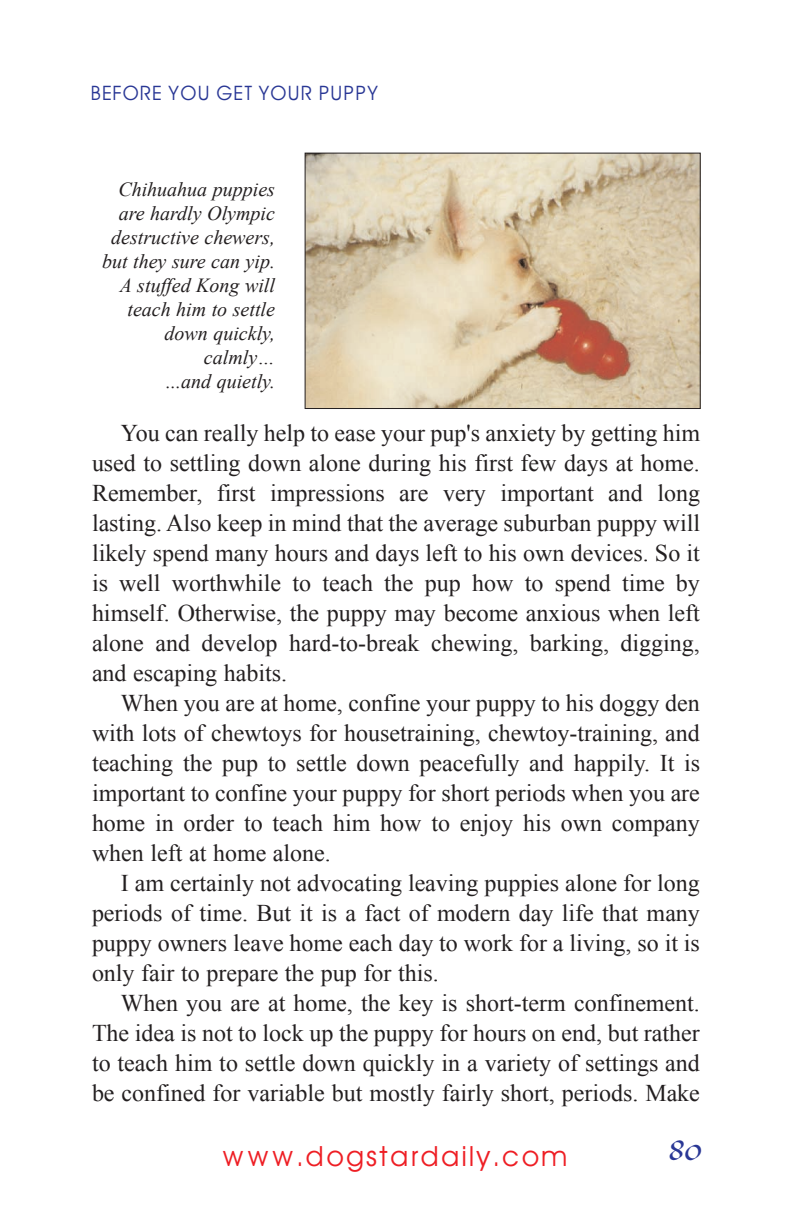
<style>
.page{position:relative;width:792px;height:1224px;background:#fff}
.page>*{position:absolute;margin:0;border:0;box-sizing:border-box;transform-origin:0 0}
.t1{font:36px "New Berolina";color:#293795}
.t2{font:28px "Avant Garde";letter-spacing:.055em;color:#ee1e24}
.t3{font:24px/30px "Times New Roman";color:#231f20;text-align:justify}
.t4{font:italic 20px/24px "Times New Roman";color:#231f20;text-align:right}
.t5{font:20px "Avant Garde";color:#293795}
</style>
<div class="page">
<img style="left:307px;top:155px;width:391px;height:252px">
<div style="left:305px;top:153px;width:395px;height:256px;border:1px solid #231f20"></div>
<p class="t5" style="left:90px;top:82px;width:290px">BEFORE YOU GET YOUR PUPPY</p>
<p class="t4" style="left:102px;top:177px;width:174px">Chihuahua puppies are hardly Olympic destructive chewers, but they sure can yip.<br>A stuffed Kong will teach him to settle down quickly, calmly…<br>...and quietly.</p>
<p class="t3" style="left:92px;top:418px;width:610px;text-indent:29px">You can really help to ease your pup's anxiety by getting him used to settling down alone during his first few days at home.<br>Remember, first impressions are very important and long lasting. Also keep in mind that the average suburban puppy will likely spend many hours and days left to his own devices. So it is well worthwhile to teach the pup how to spend time by himself. Otherwise, the puppy may become anxious when left alone and develop hard-to-break chewing, barking, digging, and escaping habits.</p>
<p class="t3" style="left:92px;top:688px;width:610px;text-indent:29px">When you are at home, confine your puppy to his doggy den with lots of chewtoys for housetraining, chewtoy-training, and teaching the pup to settle down peacefully and happily. It is important to confine your puppy for short periods when you are home in order to teach him how to enjoy his own company when left at home alone.</p>
<p class="t3" style="left:92px;top:868px;width:609px;text-indent:29px">I am certainly not advocating leaving puppies alone for long periods of time. But it is a fact of modern day life that many puppy owners leave home each day to work for a living, so it is only fair to prepare the pup for this.</p>
<p class="t3" style="left:92px;top:988px;width:609px;text-indent:29px">When you are at home, the key is short-term confinement.<br>The idea is not to lock up the puppy for hours on end, but rather to teach him to settle down quickly in a variety of settings and be confined for variable but mostly fairly short, periods. Make</p>
<p class="t2" style="left:222px;top:1140px;width:347px">www.dogstardaily.com</p>
<h1 class="t1" style="left:669px;top:1127px;width:35px">80</h1>
</div>
